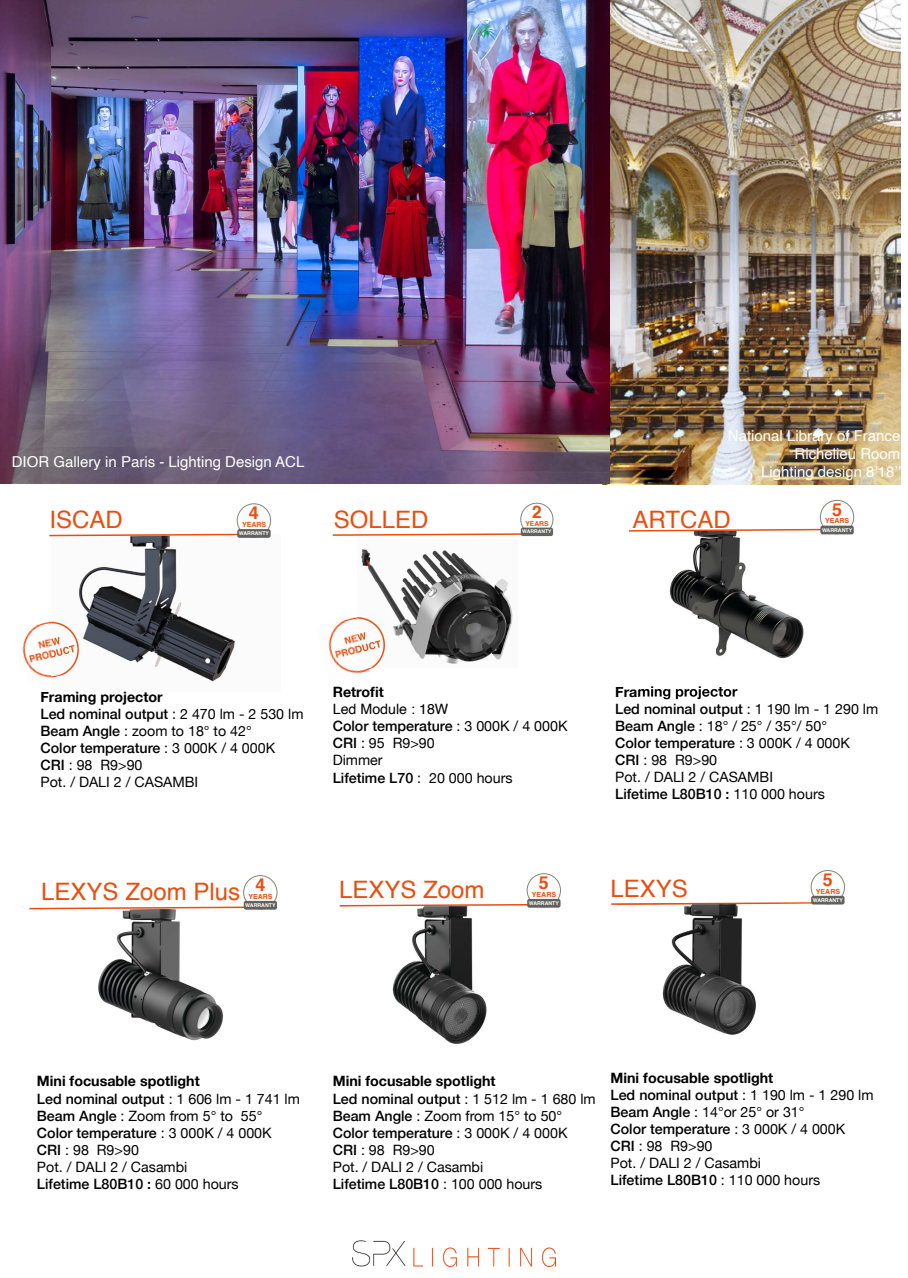
<style>
.page{position:relative;width:908px;height:1278px;background:#fff}
.page>*{position:absolute;margin:0;border:0;box-sizing:border-box;transform-origin:0 0}
.t1{font:24px "Helvetica";color:#e94e0f}
.t2{font:700 17.85px "Helvetica";color:#e95010}
.t3{font:700 17.25px "Helvetica";color:#e95010}
.t4{font:15px/18px "Helvetica";color:#fff;text-align:right}
.t5{font:14.25px/17.1px "Helvetica Neue";color:#000}
.t6{font:14.25px "Helvetica";color:#000}
.t7{font:700 14.25px "Helvetica Neue";color:#000}
.t8{font:700 7.05px "Helvetica";color:#e95010}
.t9{font:700 6.75px "Helvetica";color:#e95010}
.t10{font:700 5.25px "Helvetica";color:#fff}
.t11{font:700 5.1px "Helvetica";color:#fff}
.s1{font-weight:700}
.s2{font-weight:500}
</style>
<div class="page">
<img style="left:609px;top:0;width:291px;height:484px">
<img style="left:98px;top:910px;width:125px;height:131px">
<svg style="left:29px;top:905px;width:216px;height:5px"></svg>
<img style="left:0;top:0;width:609px;height:484px">
<svg style="left:611px;top:902px;width:219px;height:3px"></svg>
<img style="left:662px;top:904px;width:162px;height:131px">
<img style="left:617px;top:904px;width:187px;height:1px">
<svg style="left:340px;top:904px;width:187px;height:2px"></svg>
<img style="left:392px;top:906px;width:169px;height:138px">
<img style="left:340px;top:906px;width:66px;height:1px">
<img style="left:353px;top:1241px;width:202px;height:25px">
<div style="left:243px;top:875px;width:34px;height:34px;border:1px solid #84847b;border-radius:50%"></div>
<div style="left:244px;top:901px;width:33px;height:9px;background:#616160;border-radius:2px"></div>
<div style="left:527px;top:873px;width:34px;height:34px;border:1px solid #84847b;border-radius:50%"></div>
<div style="left:527px;top:899px;width:33px;height:9px;background:#616160;border-radius:2px"></div>
<div style="left:811px;top:870px;width:34px;height:34px;border:1px solid #84847b;border-radius:50%"></div>
<div style="left:811px;top:896px;width:33px;height:8px;background:#616160;border-radius:2px"></div>
<img style="left:665px;top:532px;width:187px;height:168px">
<img style="left:639px;top:686px;width:98px;height:13px">
<svg style="left:629px;top:528px;width:191px;height:4px"></svg>
<div style="left:820px;top:500px;width:34px;height:34px;border:1px solid #84847b;border-radius:50%"></div>
<div style="left:820px;top:526px;width:34px;height:8px;background:#616160;border-radius:2px"></div>
<img style="left:79px;top:537px;width:156px;height:145px">
<img style="left:361px;top:549px;width:152px;height:76px">
<img style="left:398px;top:625px;width:113px;height:39px">
<svg style="left:332px;top:532px;width:221px;height:5px"></svg>
<svg style="left:49px;top:533px;width:188px;height:4px"></svg>
<div style="left:237px;top:503px;width:34px;height:34px;border:1px solid #84847b;border-radius:50%"></div>
<div style="left:237px;top:529px;width:34px;height:9px;background:#616160;border-radius:2px"></div>
<div style="left:520px;top:503px;width:33px;height:33px;border:1px solid #84847b;border-radius:50%"></div>
<div style="left:521px;top:528px;width:32px;height:8px;background:#616160;border-radius:2px"></div>
<img style="left:22px;top:621px;width:29px;height:57px">
<img style="left:51px;top:615px;width:37px;height:63px">
<img style="left:328px;top:617px;width:45px;height:57px">
<img style="left:357px;top:610px;width:41px;height:58px">
<p class="t4" style="left:12px;top:453px;width:294px">DIOR Gallery in Paris - Lighting Design ACL</p>
<p class="t4" style="left:728px;top:428px;width:175px">National Library of France<br>Richelieu Room<br>Lighting design 8’18’’</p>
<h1 class="t1" style="left:49px;top:501px;width:75px">ISCAD</h1>
<p class="t2" style="left:249px;top:498px;width:11px">4</p>
<p class="t8" style="left:242px;top:519px;width:26px">YEARS</p>
<p class="t10" style="left:239px;top:529px;width:32px">WARRANTY</p>
<h1 class="t1" style="left:334px;top:501px;width:96px">SOLLED</h1>
<p class="t3" style="left:532px;top:498px;width:11px">2</p>
<p class="t9" style="left:525px;top:518px;width:25px">YEARS</p>
<p class="t11" style="left:522px;top:527px;width:31px">WARRANTY</p>
<h1 class="t1" style="left:632px;top:501px;width:100px">ARTCAD</h1>
<p class="t2" style="left:832px;top:495px;width:11px">5</p>
<p class="t8" style="left:825px;top:515px;width:26px">YEARS</p>
<p class="t10" style="left:822px;top:526px;width:32px">WARRANTY</p>
<p class="t5" style="left:41px;top:689px;width:264px"><span class="s1">Framing projector<br></span><span class="s2">Led nominal output</span> : 2 470 lm - 2 530 lm<br><span class="s2">Beam Angle</span> : zoom to 18° to 42°<br><span class="s2">Color temperature</span> : 3 000K / 4 000K<br><span class="s2">CRI</span> : 98 R9&gt;90<br>Pot. / DALI 2 / CASAMBI</p>
<p class="t7" style="left:333px;top:680px;width:53px">Retrofit</p>
<p class="t6" style="left:333px;top:698px;width:117px">Led Module : 18W</p>
<p class="t5" style="left:333px;top:718px;width:236px"><span class="s2">Color temperature</span> : 3 000K / 4 000K<br><span class="s2">CRI</span> : 95 R9&gt;90<br>Dimmer<br><span class="s2">Lifetime L70</span> : 20 000 hours</p>
<p class="t5" style="left:615px;top:701px;width:264px"><span class="s2">Led nominal output</span> : 1 190 lm - 1 290 lm<br><span class="s2">Beam Angle</span> : 18° / 25° / 35°/ 50°<br><span class="s2">Color temperature</span> : 3 000K / 4 000K<br><span class="s2">CRI</span> : 98 R9&gt;90<br>Pot. / DALI 2 / CASAMBI<br><span class="s2">Lifetime L80B10 :</span> 110 000 hours</p>
<h1 class="t1" style="left:41px;top:873px;width:200px">LEXYS Zoom Plus</h1>
<p class="t2" style="left:255px;top:870px;width:11px">4</p>
<p class="t8" style="left:248px;top:890px;width:26px">YEARS</p>
<p class="t10" style="left:245px;top:901px;width:32px">WARRANTY</p>
<h1 class="t1" style="left:339px;top:871px;width:147px">LEXYS Zoom</h1>
<p class="t2" style="left:539px;top:868px;width:11px">5</p>
<p class="t8" style="left:532px;top:888px;width:26px">YEARS</p>
<p class="t10" style="left:529px;top:899px;width:32px">WARRANTY</p>
<h1 class="t1" style="left:611px;top:870px;width:79px">LEXYS</h1>
<p class="t2" style="left:823px;top:865px;width:11px">5</p>
<p class="t8" style="left:816px;top:885px;width:26px">YEARS</p>
<p class="t10" style="left:813px;top:896px;width:32px">WARRANTY</p>
<p class="t5" style="left:37px;top:1074px;width:264px"><span class="s1">Mini focusable spotlight<br></span><span class="s2">Led nominal output</span> : 1 606 lm - 1 741 lm<br><span class="s2">Beam Angle</span> : Zoom from 5° to 55°<br><span class="s2">Color temperature</span> : 3 000K / 4 000K<br><span class="s2">CRI</span> : 98 R9&gt;90<br>Pot. / DALI 2 / Casambi<br><span class="s2">Lifetime L80B10 :</span> 60 000 hours</p>
<p class="t5" style="left:333px;top:1074px;width:264px"><span class="s1">Mini focusable spotlight<br></span><span class="s2">Led nominal output</span> : 1 512 lm - 1 680 lm<br><span class="s2">Beam Angle</span> : Zoom from 15° to 50°<br><span class="s2">Color temperature</span> : 3 000K / 4 000K<br><span class="s2">CRI</span> : 98 R9&gt;90<br>Pot. / DALI 2 / Casambi<br><span class="s2">Lifetime L80B10</span> : 100 000 hours</p>
<p class="t5" style="left:611px;top:1070px;width:264px"><span class="s1">Mini focusable spotlight<br></span><span class="s2">Led nominal output</span> : 1 190 lm - 1 290 lm<br><span class="s2">Beam Angle</span> : 14°or 25° or 31°<br><span class="s2">Color temperature</span> : 3 000K / 4 000K<br><span class="s2">CRI</span> : 98 R9&gt;90<br>Pot. / DALI 2 / Casambi<br><span class="s2">Lifetime L80B10</span> : 110 000 hours</p>
</div>
